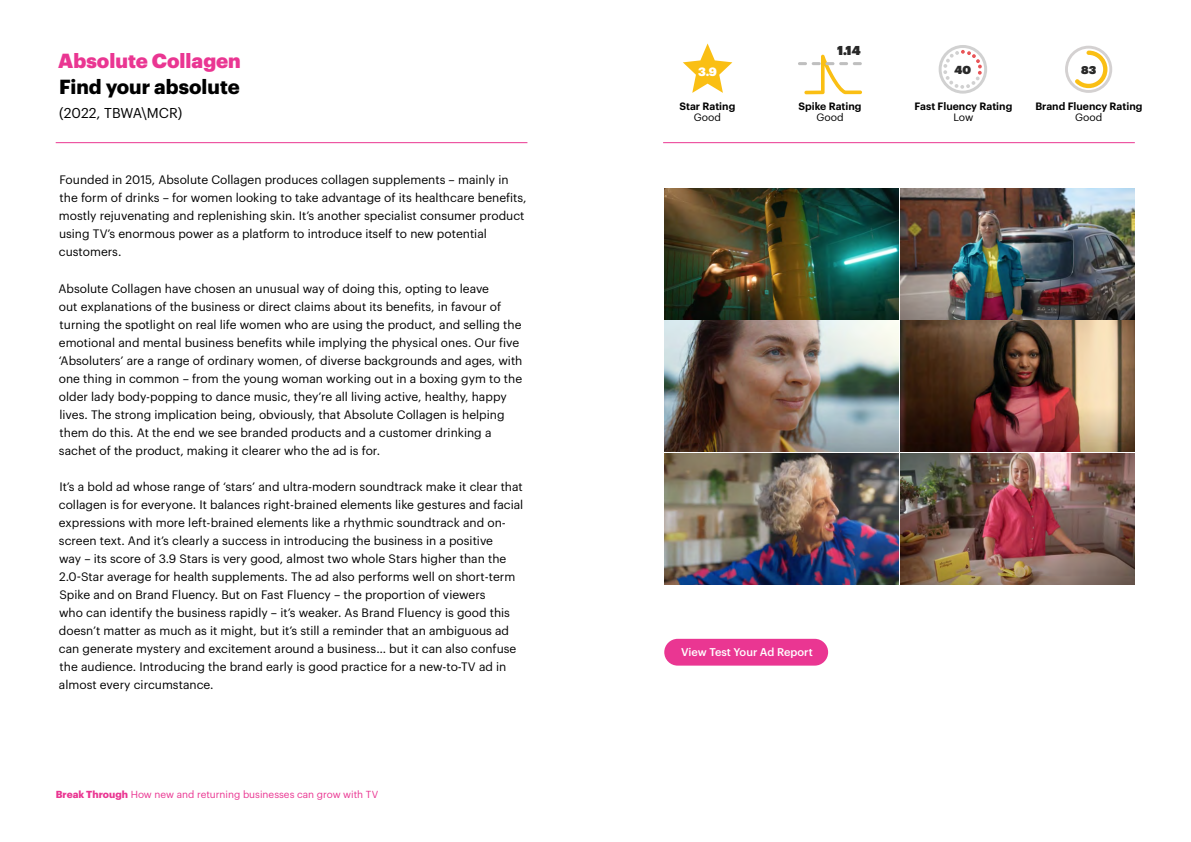
<style>
.page{position:relative;width:1191px;height:842px;background:#fff}
.page>*{position:absolute;margin:0;border:0;box-sizing:border-box;transform-origin:0 0}
.t1{font:900 20px "Graphik";color:#ea3692}
.t2{font:700 20px "Graphik";color:#000}
.t3{font:14px "Graphik";color:#000}
.t4{font:12.6px "Graphik Super";color:#292929}
.t5{font:12px/18px "Graphik";color:#000}
.t6{font:900 11.8px "Graphik";color:#fff}
.t7{font:11.4px "Graphik Super";color:#292929}
.t8{font:11.1px "Graphik Super";color:#292929}
.t9{font:500 11px "Graphik";color:#fff}
.t10{font:600 10.4px "Graphik";color:#000}
.t11{font:10.4px "Graphik";color:#000}
.t12{font:10px "Graphik";color:#ea3692}
.s1{font-weight:700}
</style>
<div class="page">
<hr style="left:56px;top:142px;width:471px;height:1px;background:#ea3692">
<img style="left:664px;top:188px;width:234px;height:131px">
<img style="left:900px;top:188px;width:234px;height:131px">
<img style="left:664px;top:321px;width:234px;height:131px">
<img style="left:900px;top:321px;width:234px;height:131px">
<img style="left:664px;top:453px;width:234px;height:131px">
<img style="left:900px;top:453px;width:234px;height:131px">
<hr style="left:663px;top:142px;width:471px;height:1px;background:#ea3692">
<svg style="left:683px;top:43px;width:49px;height:50px"></svg>
<svg style="left:798px;top:55px;width:64px;height:39px"></svg>
<svg style="left:938px;top:45px;width:49px;height:49px"></svg>
<svg style="left:1065px;top:46px;width:47px;height:47px"></svg>
<div style="left:664px;top:639px;width:164px;height:27px;background:#ea3692;border-radius:13px"></div>
<h1 class="t1" style="left:58px;top:46px;width:184px">Absolute Collagen</h1>
<h1 class="t2" style="left:59px;top:72px;width:182px">Find your absolute</h1>
<p class="t3" style="left:59px;top:103px;width:125px">(2022, TBWA\MCR)</p>
<p class="t5" style="left:59px;top:170px;width:469px">Founded in 2015, Absolute Collagen produces collagen supplements – mainly in the form of drinks – for women looking to take advantage of its healthcare benefits, mostly rejuvenating and replenishing skin. It’s another specialist consumer product using TV’s enormous power as a platform to introduce itself to new potential customers.</p>
<p class="t5" style="left:58px;top:278px;width:465px">Absolute Collagen have chosen an unusual way of doing this, opting to leave<br>out explanations of the business or direct claims about its benefits, in favour of turning the spotlight on real life women who are using the product, and selling the emotional and mental business benefits while implying the physical ones. Our five ‘Absoluters’ are a range of ordinary women, of diverse backgrounds and ages, with one thing in common – from the young woman working out in a boxing gym to the older lady body-popping to dance music, they’re all living active, healthy, happy lives. The strong implication being, obviously, that Absolute Collagen is helping them do this. At the end we see branded products and a customer drinking a sachet of the product, making it clearer who the ad is for.</p>
<p class="t5" style="left:59px;top:476px;width:466px">It’s a bold ad whose range of ‘stars’ and ultra-modern soundtrack make it clear that collagen is for everyone. It balances right-brained elements like gestures and facial expressions with more left-brained elements like a rhythmic soundtrack and on&shy;screen text. And it’s clearly a success in introducing the business in a positive<br>way – its score of 3.9 Stars is very good, almost two whole Stars higher than the 2.0-Star average for health supplements. The ad also performs well on short-term Spike and on Brand Fluency. But on Fast Fluency – the proportion of viewers<br>who can identify the business rapidly – it’s weaker. As Brand Fluency is good this doesn’t matter as much as it might, but it’s still a reminder that an ambiguous ad can generate mystery and excitement around a business… but it can also confuse the audience. Introducing the brand early is good practice for a new-to-TV ad in almost every circumstance.</p>
<p class="t12" style="left:56px;top:787px;width:324px"><span class="s1">Break Through</span> How new and returning businesses can grow with TV</p>
<p class="t6" style="left:698px;top:62px;width:20px">3.9</p>
<p class="t10" style="left:679px;top:98px;width:57px">Star Rating</p>
<p class="t11" style="left:693px;top:110px;width:29px">Good</p>
<p class="t4" style="left:837px;top:40px;width:25px">1.14</p>
<p class="t10" style="left:798px;top:98px;width:65px">Spike Rating</p>
<p class="t11" style="left:816px;top:110px;width:29px">Good</p>
<p class="t7" style="left:954px;top:61px;width:18px">40</p>
<p class="t8" style="left:1081px;top:61px;width:17px">83</p>
<p class="t10" style="left:914px;top:98px;width:99px">Fast Fluency Rating</p>
<p class="t11" style="left:953px;top:110px;width:21px">Low</p>
<p class="t10" style="left:1035px;top:98px;width:108px">Brand Fluency Rating</p>
<p class="t11" style="left:1075px;top:110px;width:29px">Good</p>
<p class="t9" style="left:681px;top:643px;width:133px">View Test Your Ad Report</p>
</div>
